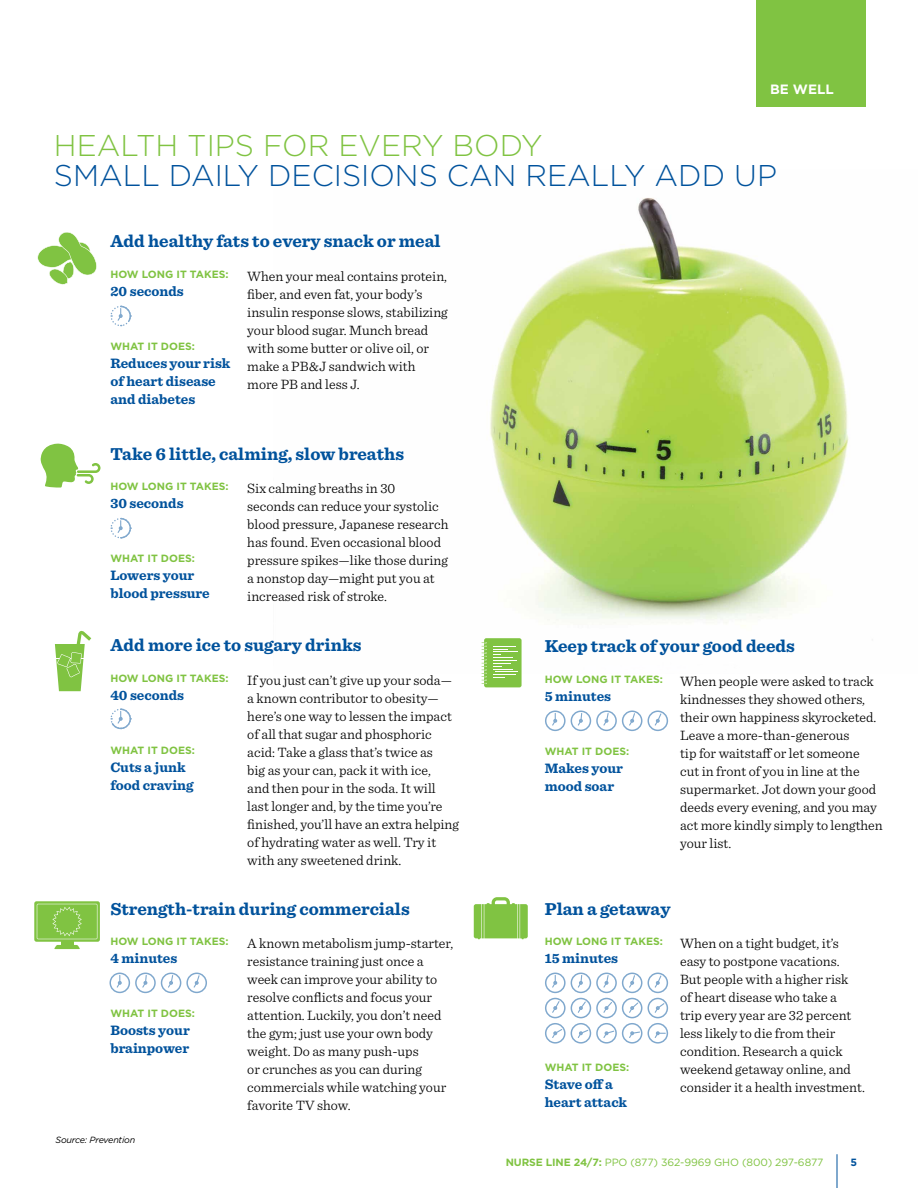
<style>
.page{position:relative;width:918px;height:1188px;background:#fff}
.page>*{position:absolute;margin:0;border:0;box-sizing:border-box;transform-origin:0 0}
.t1{font:300 30px "Gotham";color:#00529c}
.t2{font:300 30px "Gotham";color:#80c342}
.t3{font:700 18px "Sentinel";color:#00529c}
.t4{font:300 14.25px/18px "Sentinel";color:#000}
.t5{font:700 14.25px/18px "Sentinel";color:#00529c}
.t6{font:700 13.5px "Gotham";color:#fff}
.t7{font:700 10.5px "Gotham";color:#80c342}
.t8{font:10.5px "Gotham";letter-spacing:-.01em;color:#80c342}
.t9{font:700 10.5px "Gotham";color:#00529c}
.t10{font:italic 9px "Gotham";letter-spacing:-.025em;color:#000}
.s1{font-weight:700}
</style>
<div class="page">
<div style="left:474px;top:904px;width:54px;height:34px;background:#80c342;border-radius:2px"></div>
<svg style="left:487px;top:897px;width:28px;height:8px"></svg>
<hr style="left:481px;top:902px;width:3px;height:38px;background:#fff">
<hr style="left:517px;top:902px;width:3px;height:38px;background:#fff">
<img style="left:481px;top:198px;width:368px;height:476px">
<div style="left:756px;top:0;width:110px;height:106px;background:#80c342"></div>
<svg style="left:34px;top:901px;width:66px;height:41px"></svg>
<div style="left:61px;top:942px;width:12px;height:5px;background:#80c342"></div>
<svg style="left:54px;top:945px;width:26px;height:4px"></svg>
<svg style="left:37px;top:904px;width:60px;height:35px;background:#87c64d"></svg>
<svg style="left:37px;top:232px;width:60px;height:53px"></svg>
<svg style="left:55px;top:631px;width:36px;height:60px"></svg>
<svg style="left:40px;top:443px;width:60px;height:45px"></svg>
<div style="left:484px;top:638px;width:38px;height:49px;background:#80c342;border-radius:2px"></div>
<svg style="left:493px;top:646px;width:25px;height:32px"></svg>
<svg style="left:482px;top:642px;width:5px;height:42px"></svg>
<hr style="left:837px;top:1154px;width:1px;height:34px;background:#00529c">
<svg style="left:110px;top:708px;width:22px;height:22px"></svg>
<svg style="left:110px;top:517px;width:22px;height:22px"></svg>
<svg style="left:110px;top:305px;width:22px;height:22px"></svg>
<div style="left:110px;top:973px;width:20px;height:20px;border:2px solid #00529c;border-radius:50%"></div>
<svg style="left:116px;top:975px;width:6px;height:13px"></svg>
<div style="left:135px;top:973px;width:21px;height:20px;border:2px solid #00529c;border-radius:50%"></div>
<svg style="left:141px;top:974px;width:6px;height:14px"></svg>
<div style="left:161px;top:973px;width:20px;height:20px;border:2px solid #00529c;border-radius:50%"></div>
<svg style="left:167px;top:974px;width:7px;height:14px"></svg>
<div style="left:186px;top:973px;width:21px;height:20px;border:2px solid #00529c;border-radius:50%"></div>
<svg style="left:193px;top:974px;width:7px;height:14px"></svg>
<div style="left:648px;top:711px;width:20px;height:20px;border:2px solid #00529c;border-radius:50%"></div>
<svg style="left:654px;top:712px;width:8px;height:14px"></svg>
<div style="left:545px;top:711px;width:21px;height:20px;border:2px solid #00529c;border-radius:50%"></div>
<svg style="left:551px;top:713px;width:6px;height:13px"></svg>
<div style="left:571px;top:711px;width:20px;height:20px;border:2px solid #00529c;border-radius:50%"></div>
<svg style="left:577px;top:712px;width:6px;height:14px"></svg>
<div style="left:596px;top:711px;width:21px;height:20px;border:2px solid #00529c;border-radius:50%"></div>
<svg style="left:602px;top:712px;width:7px;height:14px"></svg>
<div style="left:622px;top:711px;width:20px;height:20px;border:2px solid #00529c;border-radius:50%"></div>
<svg style="left:628px;top:712px;width:8px;height:14px"></svg>
<div style="left:648px;top:1023px;width:20px;height:21px;border:2px solid #00529c;border-radius:50%"></div>
<svg style="left:654px;top:1031px;width:11px;height:8px"></svg>
<div style="left:648px;top:998px;width:20px;height:20px;border:2px solid #00529c;border-radius:50%"></div>
<svg style="left:654px;top:1002px;width:11px;height:12px"></svg>
<div style="left:648px;top:973px;width:20px;height:20px;border:2px solid #00529c;border-radius:50%"></div>
<svg style="left:654px;top:975px;width:8px;height:13px"></svg>
<div style="left:545px;top:973px;width:21px;height:20px;border:2px solid #00529c;border-radius:50%"></div>
<svg style="left:551px;top:975px;width:6px;height:13px"></svg>
<div style="left:545px;top:998px;width:21px;height:20px;border:2px solid #00529c;border-radius:50%"></div>
<svg style="left:551px;top:1000px;width:10px;height:13px"></svg>
<div style="left:545px;top:1023px;width:21px;height:21px;border:2px solid #00529c;border-radius:50%"></div>
<svg style="left:552px;top:1028px;width:11px;height:11px"></svg>
<div style="left:571px;top:973px;width:20px;height:20px;border:2px solid #00529c;border-radius:50%"></div>
<svg style="left:577px;top:974px;width:6px;height:14px"></svg>
<div style="left:571px;top:998px;width:20px;height:20px;border:2px solid #00529c;border-radius:50%"></div>
<svg style="left:577px;top:1000px;width:10px;height:14px"></svg>
<div style="left:571px;top:1023px;width:20px;height:21px;border:2px solid #00529c;border-radius:50%"></div>
<svg style="left:577px;top:1029px;width:12px;height:10px"></svg>
<div style="left:596px;top:973px;width:21px;height:20px;border:2px solid #00529c;border-radius:50%"></div>
<svg style="left:602px;top:974px;width:7px;height:14px"></svg>
<div style="left:596px;top:998px;width:21px;height:20px;border:2px solid #00529c;border-radius:50%"></div>
<svg style="left:602px;top:1001px;width:11px;height:13px"></svg>
<div style="left:596px;top:1023px;width:21px;height:21px;border:2px solid #00529c;border-radius:50%"></div>
<svg style="left:603px;top:1030px;width:12px;height:9px"></svg>
<div style="left:622px;top:973px;width:20px;height:20px;border:2px solid #00529c;border-radius:50%"></div>
<svg style="left:628px;top:974px;width:8px;height:14px"></svg>
<div style="left:622px;top:998px;width:20px;height:20px;border:2px solid #00529c;border-radius:50%"></div>
<svg style="left:628px;top:1001px;width:11px;height:13px"></svg>
<div style="left:622px;top:1023px;width:20px;height:21px;border:2px solid #00529c;border-radius:50%"></div>
<svg style="left:629px;top:1031px;width:12px;height:8px"></svg>
<p class="t6" style="left:770px;top:81px;width:65px">BE WELL</p>
<h1 class="t2" style="left:54px;top:126px;width:490px">HEALTH TIPS FOR EVERY BODY</h1>
<h1 class="t1" style="left:54px;top:156px;width:725px">SMALL DAILY DECISIONS CAN REALLY ADD UP</h1>
<p class="t3" style="left:110px;top:227px;width:332px">Add healthy fats to every snack or meal</p>
<p class="t7" style="left:110px;top:268px;width:120px">HOW LONG IT TAKES:</p>
<p class="t5" style="left:110px;top:282px;width:75px">20 seconds</p>
<p class="t7" style="left:110px;top:340px;width:86px">WHAT IT DOES:</p>
<p class="t5" style="left:110px;top:354px;width:121px">Reduces your risk of heart disease and diabetes</p>
<p class="t4" style="left:247px;top:267px;width:202px">When your meal contains protein, fiber, and even fat, your body’s insulin response slows, stabilizing your blood sugar. Munch bread with some butter or olive oil, or make a PB&amp;J sandwich with more PB and less J.</p>
<p class="t3" style="left:110px;top:439px;width:295px">Take 6 little, calming, slow breaths</p>
<p class="t7" style="left:110px;top:480px;width:120px">HOW LONG IT TAKES:</p>
<p class="t5" style="left:110px;top:494px;width:75px">30 seconds</p>
<p class="t7" style="left:110px;top:552px;width:86px">WHAT IT DOES:</p>
<p class="t5" style="left:110px;top:566px;width:101px">Lowers your blood pressure</p>
<p class="t4" style="left:247px;top:479px;width:203px">Six calming breaths in 30<br>seconds can reduce your systolic blood pressure, Japanese research has found. Even occasional blood pressure spikes—like those during a nonstop day—might put you at increased risk of stroke.</p>
<p class="t3" style="left:110px;top:631px;width:253px">Add more ice to sugary drinks</p>
<p class="t7" style="left:110px;top:671px;width:120px">HOW LONG IT TAKES:</p>
<p class="t5" style="left:110px;top:685px;width:75px">40 seconds</p>
<p class="t7" style="left:110px;top:743px;width:86px">WHAT IT DOES:</p>
<p class="t5" style="left:110px;top:757px;width:85px">Cuts a junk food craving</p>
<p class="t4" style="left:247px;top:670px;width:213px">If you just can’t give up your soda— a known contributor to obesity— here’s one way to lessen the impact of all that sugar and phosphoric acid: Take a glass that’s twice as<br>big as your can, pack it with ice,<br>and then pour in the soda. It will last longer and, by the time you’re finished, you’ll have an extra helping of hydrating water as well. Try it with any sweetened drink.</p>
<p class="t3" style="left:110px;top:894px;width:301px">Strength-train during commercials</p>
<p class="t7" style="left:110px;top:935px;width:120px">HOW LONG IT TAKES:</p>
<p class="t5" style="left:110px;top:949px;width:68px">4 minutes</p>
<p class="t7" style="left:110px;top:1007px;width:86px">WHAT IT DOES:</p>
<p class="t5" style="left:110px;top:1021px;width:81px">Boosts your brainpower</p>
<p class="t10" style="left:56px;top:1134px;width:81px">Source: Prevention</p>
<p class="t4" style="left:247px;top:934px;width:208px">A known metabolism jump-starter, resistance training just once a week can improve your ability to resolve conflicts and focus your attention. Luckily, you don’t need the gym; just use your own body weight. Do as many push-ups<br>or crunches as you can during commercials while watching your favorite TV show.</p>
<p class="t3" style="left:545px;top:632px;width:252px">Keep track of your good deeds</p>
<p class="t4" style="left:680px;top:672px;width:204px">When people were asked to track kindnesses they showed others, their own happiness skyrocketed.<br>Leave a more-than-generous<br>tip for waitstaff or let someone<br>cut in front of you in line at the supermarket. Jot down your good deeds every evening, and you may act more kindly simply to lengthen your list.</p>
<p class="t7" style="left:545px;top:673px;width:120px">HOW LONG IT TAKES:</p>
<p class="t5" style="left:545px;top:687px;width:68px">5 minutes</p>
<p class="t7" style="left:545px;top:745px;width:86px">WHAT IT DOES:</p>
<p class="t5" style="left:545px;top:759px;width:80px">Makes your mood soar</p>
<p class="t3" style="left:545px;top:894px;width:127px">Plan a getaway</p>
<p class="t7" style="left:545px;top:935px;width:120px">HOW LONG IT TAKES:</p>
<p class="t5" style="left:545px;top:949px;width:75px">15 minutes</p>
<p class="t7" style="left:545px;top:1061px;width:86px">WHAT IT DOES:</p>
<p class="t5" style="left:545px;top:1075px;width:84px">Stave off a heart attack</p>
<p class="t4" style="left:680px;top:934px;width:186px">When on a tight budget, it’s easy to postpone vacations.<br>But people with a higher risk<br>of heart disease who take a<br>trip every year are 32 percent less likely to die from their condition. Research a quick weekend getaway online, and consider it a health investment.</p>
<p class="t8" style="left:506px;top:1156px;width:319px"><span class="s1">NURSE LINE 24/7:</span> PPO (877) 362-9969 GHO (800) 297-6877</p>
<p class="t9" style="left:850px;top:1155px;width:8px">5</p>
</div>
